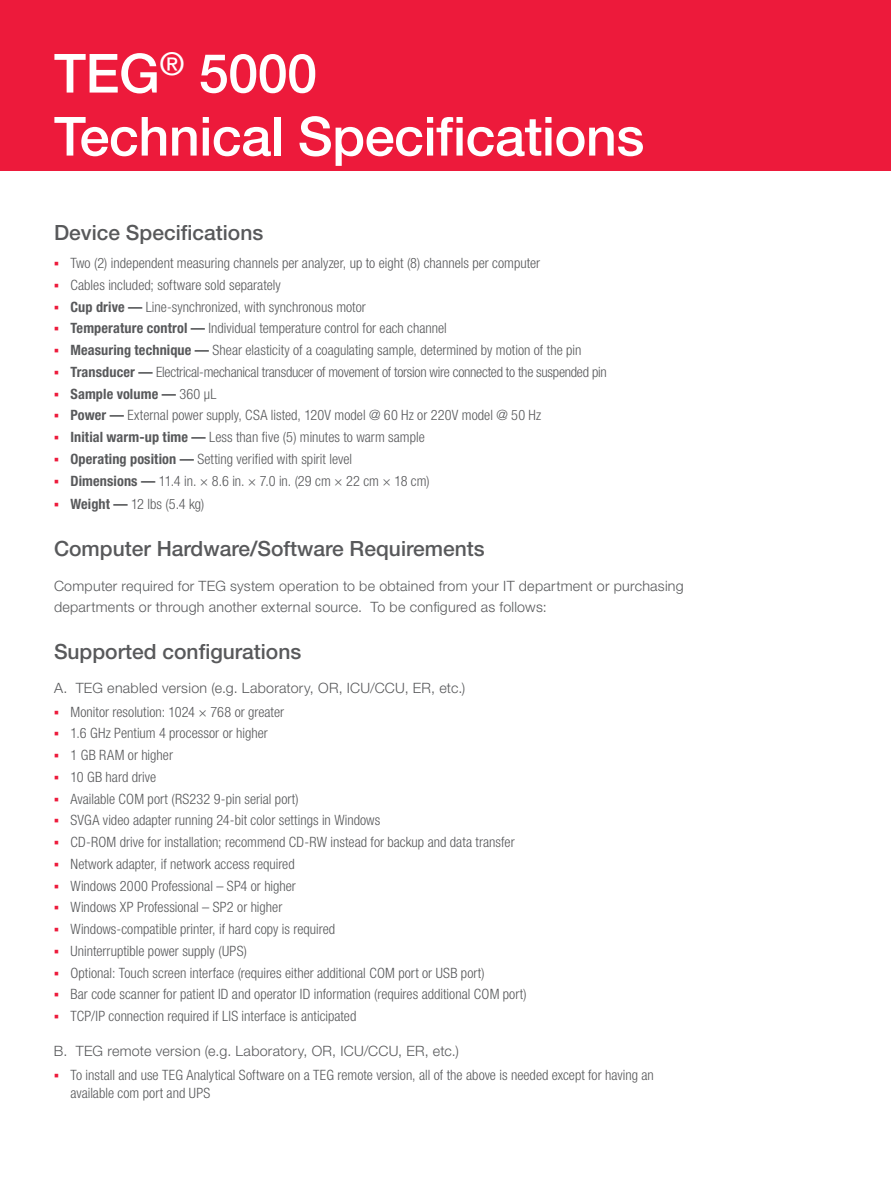
<style>
.page{position:relative;width:891px;height:1188px;background:#fff}
.page>*{position:absolute;margin:0;border:0;box-sizing:border-box;transform-origin:0 0}
.t1{font:500 54px/63px "Helvetica Neue LT Std";letter-spacing:-.01em;color:#fff}
.t2{font:500 21px "Helvetica Neue LT Std";color:#58595b}
.t3{font:300 condensed 14.25px/21.8px "Helvetica Neue LT Std";color:#58595b}
.t4{font:300 14.25px/21px "Helvetica Neue LT Std";letter-spacing:.02em;color:#58595b}
.s1{font-weight:700}
</style>
<div class="page">
<div style="left:0;top:0;width:891px;height:171px;background:#ed1a3b"></div>
<h1 class="t1" style="left:54px;top:41px;width:592px">TEG<sup>®</sup> 5000<br>Technical Specifications</h1>
<h2 class="t2" style="left:54px;top:220px;width:211px">Device Specifications</h2>
<p class="t3" style="left:70px;top:252px;width:538px">Two (2) independent measuring channels per analyzer, up to eight (8) channels per computer<br>Cables included; software sold separately<br><span class="s1">Cup drive —</span> Line-synchronized, with synchronous motor<br><span class="s1">Temperature control —</span> Individual temperature control for each channel<br><span class="s1">Measuring technique —</span> Shear elasticity of a coagulating sample, determined by motion of the pin <span class="s1">Transducer —</span> Electrical-mechanical transducer of movement of torsion wire connected to the suspended pin <span class="s1">Sample volume —</span> 360 μL<br><span class="s1">Power —</span> External power supply, CSA listed, 120V model @ 60 Hz or 220V model @ 50 Hz<br><span class="s1">Initial warm-up time —</span> Less than five (5) minutes to warm sample<br><span class="s1">Operating position —</span> Setting verified with spirit level<br><span class="s1">Dimensions —</span> 11.4 in. × 8.6 in. × 7.0 in. (29 cm × 22 cm × 18 cm)</p>
<p class="t3" style="left:70px;top:493px;width:135px"><span class="s1">Weight —</span> 12 lbs (5.4 kg)</p>
<h2 class="t2" style="left:54px;top:536px;width:432px">Computer Hardware/Software Requirements</h2>
<p class="t4" style="left:54px;top:575px;width:631px">Computer required for TEG system operation to be obtained from your IT department or purchasing departments or through another external source. To be configured as follows:</p>
<h2 class="t2" style="left:54px;top:639px;width:249px">Supported configurations</h2>
<p class="t4" style="left:54px;top:678px;width:413px">A. TEG enabled version (e.g. Laboratory, OR, ICU/CCU, ER, etc.)</p>
<p class="t3" style="left:70px;top:701px;width:458px">Monitor resolution: 1024 × 768 or greater<br>1.6 GHz Pentium 4 processor or higher<br>1 GB RAM or higher<br>10 GB hard drive<br>Available COM port (RS232 9-pin serial port)<br>SVGA video adapter running 24-bit color settings in Windows<br>CD-ROM drive for installation; recommend CD-RW instead for backup and data transfer Network adapter, if network access required<br>Windows 2000 Professional – SP4 or higher<br>Windows XP Professional – SP2 or higher<br>Windows-compatible printer, if hard copy is required<br>Uninterruptible power supply (UPS)<br>Optional: Touch screen interface (requires either additional COM port or USB port)<br>Bar code scanner for patient ID and operator ID information (requires additional COM port)<br>TCP/IP connection required if LIS interface is anticipated</p>
<p class="t4" style="left:54px;top:1040px;width:406px">B. TEG remote version (e.g. Laboratory, OR, ICU/CCU, ER, etc.)</p>
<p class="t3" style="left:70px;top:1066px;width:585px;line-height:18px">To install and use TEG Analytical Software on a TEG remote version, all of the above is needed except for having an available com port and UPS</p>
</div>
